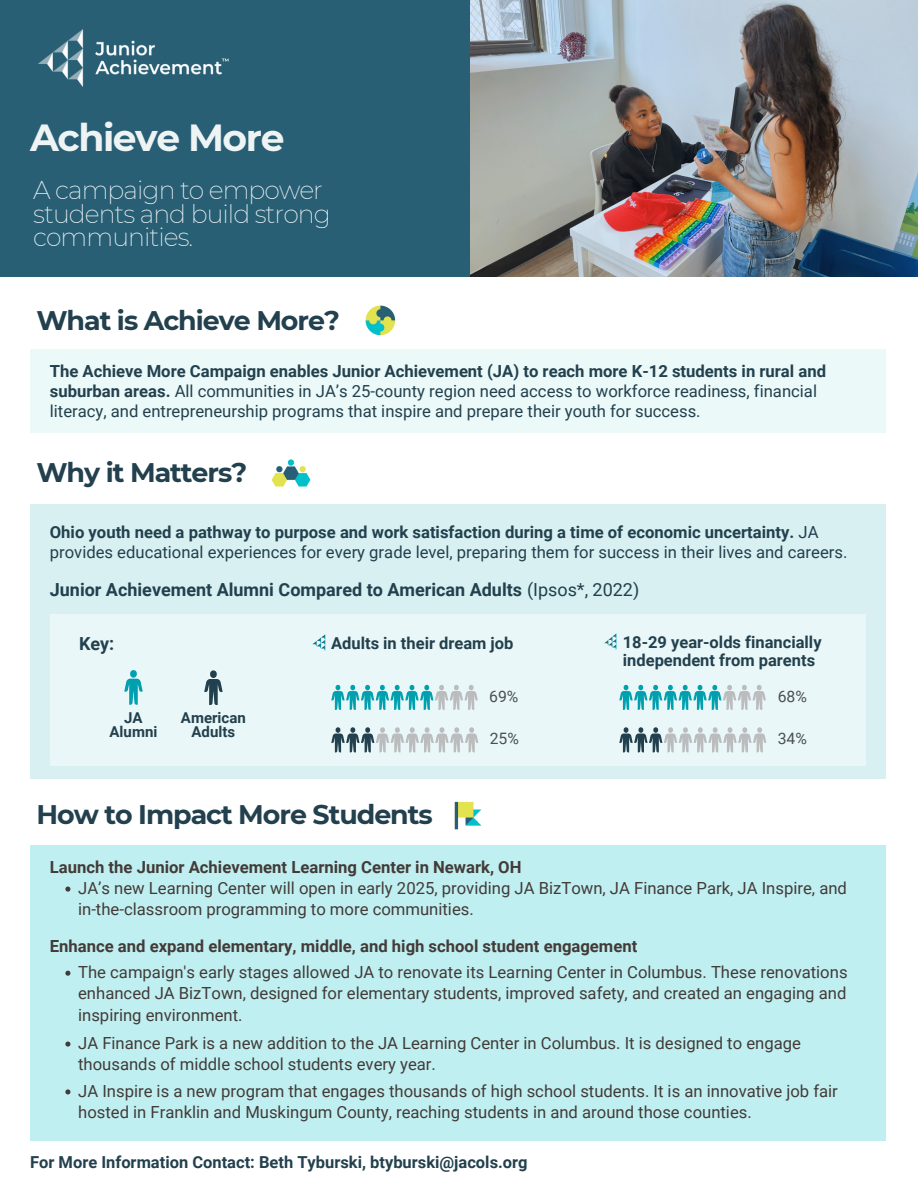
<style>
.page{position:relative;width:918px;height:1188px;background:#fff}
.page>*{position:absolute;margin:0;border:0;box-sizing:border-box;transform-origin:0 0}
.t1{font:700 37.65px "Montserrat";letter-spacing:-.04em;color:#eef3f4}
.t2{font:700 26.85px "Montserrat";letter-spacing:-.04em;color:#22404d}
.t3{font:200 25.2px/23.7px "Montserrat";letter-spacing:-.04em;color:#eef3f4}
.t4{font:700 18px "Roboto";color:#22404d}
.t5{font:16.65px/21px "Roboto";color:#423b38}
.t6{font:16.65px/20.2px "Roboto";color:#22404d}
.t7{font:700 16.65px "Roboto";color:#423b38}
.t8{font:700 16.5px/18px "Roboto";color:#22404d}
.t9{font:15.75px "Roboto";color:#494f56}
.t10{font:700 15px/13.5px "Roboto";color:#22404d;text-align:center}
.s1{font-weight:700}
.s2{font-weight:400}
</style>
<div class="page">
<img style="left:459px;top:0;width:459px;height:277px">
<div style="left:0;top:0;width:469px;height:276px;background:#285f74"></div>
<img style="left:38px;top:29px;width:191px;height:58px">
<div style="left:30px;top:505px;width:855px;height:274px;background:#d8f0f2"></div>
<div style="left:50px;top:615px;width:815px;height:151px;background:#eaf7f8"></div>
<img style="left:312px;top:634px;width:14px;height:17px">
<img style="left:604px;top:633px;width:13px;height:17px">
<svg style="left:331px;top:685px;width:98px;height:25px"></svg>
<svg style="left:435px;top:685px;width:43px;height:25px"></svg>
<svg style="left:331px;top:727px;width:143px;height:25px"></svg>
<svg style="left:619px;top:685px;width:98px;height:25px"></svg>
<svg style="left:723px;top:685px;width:43px;height:25px"></svg>
<svg style="left:619px;top:727px;width:143px;height:25px"></svg>
<svg style="left:124px;top:670px;width:19px;height:35px"></svg>
<svg style="left:204px;top:670px;width:19px;height:35px"></svg>
<div style="left:30px;top:349px;width:855px;height:84px;background:#ebf9f9"></div>
<img style="left:365px;top:305px;width:31px;height:31px">
<div style="left:30px;top:845px;width:855px;height:295px;background:#c0eff1"></div>
<img style="left:454px;top:801px;width:28px;height:29px">
<svg style="left:65px;top:887px;width:5px;height:5px"></svg>
<svg style="left:65px;top:971px;width:5px;height:5px"></svg>
<svg style="left:65px;top:1042px;width:5px;height:5px"></svg>
<svg style="left:65px;top:1089px;width:5px;height:5px"></svg>
<img style="left:271px;top:459px;width:40px;height:28px">
<p class="t1" style="left:30px;top:114px;width:256px">Achieve More</p>
<p class="t3" style="left:33px;top:178px;width:299px">A campaign to empower students and build strong communities.</p>
<h2 class="t2" style="left:36px;top:304px;width:305px">What is Achieve More?</h2>
<h5 class="t6" style="left:50px;top:361px;width:778px"><span class="s1">The Achieve More Campaign enables Junior Achievement (JA) to reach more K-12 students in rural and suburban areas.</span> All communities in JA’s 25-county region need access to workforce readiness, financial literacy, and entrepreneurship programs that inspire and prepare their youth for success.</h5>
<h4 class="t2" style="left:36px;top:456px;width:212px">Why it Matters?</h4>
<p class="t6" style="left:50px;top:522px;width:799px"><span class="s1">Ohio youth need a pathway to purpose and work satisfaction during a time of economic uncertainty.</span> JA provides educational experiences for every grade level, preparing them for success in their lives and careers.</p>
<p class="t4" style="left:50px;top:580px;width:591px">Junior Achievement Alumni Compared to American Adults <span class="s2">(Ipsos*, 2022)</span></p>
<h4 class="t4" style="left:79px;top:633px;width:37px">Key:</h4>
<p class="t10" style="left:110px;top:711px;width:49px">JA<br>Alumni</p>
<h2 class="t10" style="left:181px;top:711px;width:66px">American<br>Adults</h2>
<p class="t8" style="left:331px;top:634px;width:184px">Adults in their dream job</p>
<p class="t9" style="left:489px;top:687px;width:31px">69%</p>
<p class="t9" style="left:490px;top:730px;width:31px">25%</p>
<h4 class="t8" style="left:623px;top:633px;width:200px">18-29 year-olds financially independent from parents</h4>
<p class="t9" style="left:778px;top:687px;width:31px">68%</p>
<p class="t9" style="left:778px;top:730px;width:31px">34%</p>
<h5 class="t2" style="left:36px;top:798px;width:398px">How to Impact More Students</h5>
<h5 class="t7" style="left:50px;top:858px;width:473px">Launch the Junior Achievement Learning Center in Newark, OH</h5>
<h4 class="t5" style="left:78px;top:878px;width:770px">JA’s new Learning Center will open in early 2025, providing JA BizTown, JA Finance Park, JA Inspire, and in-the-classroom programming to more communities.</h4>
<h6 class="t7" style="left:50px;top:936px;width:589px">Enhance and expand elementary, middle, and high school student engagement</h6>
<h6 class="t5" style="left:78px;top:962px;width:771px;text-align:justify">The campaign's early stages allowed JA to renovate its Learning Center in Columbus. These renovations enhanced JA BizTown, designed for elementary students, improved safety, and created an engaging and inspiring environment.</h6>
<p class="t5" style="left:78px;top:1033px;width:724px">JA Finance Park is a new addition to the JA Learning Center in Columbus. It is designed to engage thousands of middle school students every year.</p>
<h4 class="t5" style="left:78px;top:1081px;width:761px">JA Inspire is a new program that engages thousands of high school students. It is an innovative job fair hosted in Franklin and Muskingum County, reaching students in and around those counties.</h4>
<h4 class="t8" style="left:30px;top:1153px;width:499px">For More Information Contact: Beth Tyburski, btyburski@jacols.org</h4>
</div>
